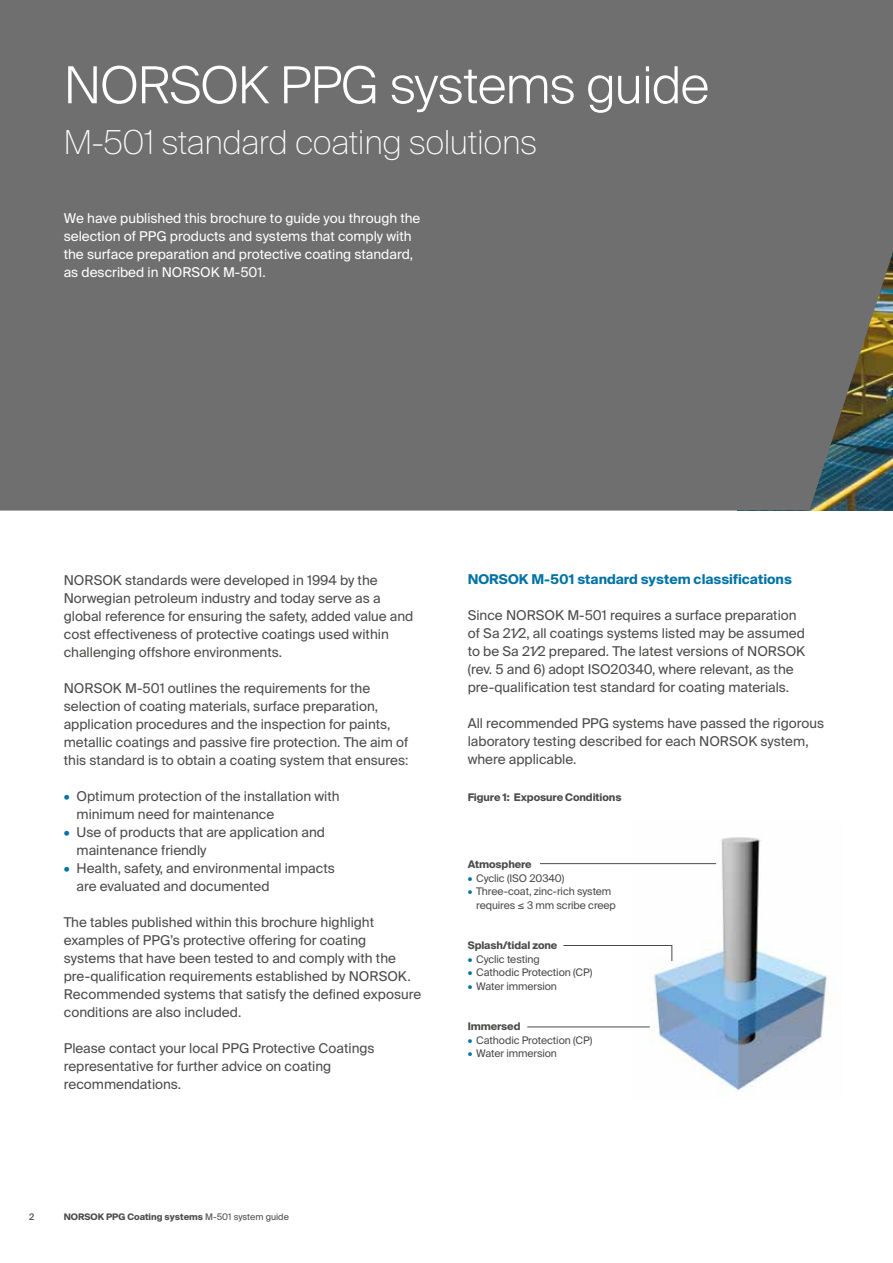
<style>
.page{position:relative;width:893px;height:1263px;background:#fff}
.page>*{position:absolute;margin:0;border:0;box-sizing:border-box;transform-origin:0 0}
.t1{font:300 51px "Suisse Intl";letter-spacing:-.015em;color:#fff}
.t2{font:100 33px "Suisse Intl";letter-spacing:-.01em;color:#fff}
.t3{font:13.5px/18px "Suisse Intl";color:#4a4a49}
.t4{font:13.5px/18px "Suisse Intl";color:#fff}
.t5{font:700 13.5px "Suisse Intl";color:#0073a5}
.t6{font:10.5px/13.5px "Suisse Intl";letter-spacing:-.01em;color:#4a4a49}
.t7{font:700 10.5px "Suisse Intl";letter-spacing:-.01em;color:#4a4a49}
.t8{font:700 9px "Suisse Intl";color:#4a4a49}
.t9{font:500 9px "Suisse Intl";color:#4a4a49}
.s1{color:#0073a5}
.s2{font-weight:400}
</style>
<div class="page">
<div style="left:0;top:0;width:893px;height:510px;background:#706f6f"></div>
<img style="left:634px;top:837px;width:197px;height:255px">
<hr style="left:540px;top:863px;width:176px;height:1px;background:#4a4a49">
<hr style="left:527px;top:1026px;width:123px;height:1px;background:#4a4a49">
<svg style="left:563px;top:945px;width:110px;height:17px"></svg>
<h1 class="t1" style="left:64px;top:56px;width:647px">NORSOK PPG systems guide</h1>
<h2 class="t2" style="left:64px;top:123px;width:475px">M-501 standard coating solutions</h2>
<p class="t4" style="left:64px;top:210px;width:358px">We have published this brochure to guide you through the selection of PPG products and systems that comply with the surface preparation and protective coating standard, as described in NORSOK M-501.</p>
<p class="t3" style="left:64px;top:571px;width:351px">NORSOK standards were developed in 1994 by the Norwegian petroleum industry and today serve as a global reference for ensuring the safety, added value and cost effectiveness of protective coatings used within challenging offshore environments.</p>
<p class="t3" style="left:64px;top:679px;width:346px">NORSOK M-501 outlines the requirements for the selection of coating materials, surface preparation, application procedures and the inspection for paints, metallic coatings and passive fire protection. The aim of this standard is to obtain a coating system that ensures:</p>
<p class="t3" style="left:77px;top:787px;width:265px;text-indent:-13px"><span class="s1">•</span> Optimum protection of the installation with minimum need for maintenance</p>
<p class="t3" style="left:77px;top:823px;width:250px;text-indent:-13px"><span class="s1">•</span> Use of products that are application and maintenance friendly</p>
<p class="t3" style="left:77px;top:859px;width:260px;text-indent:-13px"><span class="s1">•</span> Health, safety, and environmental impacts are evaluated and documented</p>
<p class="t3" style="left:64px;top:913px;width:359px">The tables published within this brochure highlight examples of PPG’s protective offering for coating systems that have been tested to and comply with the pre-qualification requirements established by NORSOK.<br>Recommended systems that satisfy the defined exposure conditions are also included.</p>
<p class="t3" style="left:64px;top:1039px;width:312px">Please contact your local PPG Protective Coatings representative for further advice on coating recommendations.</p>
<p class="t5" style="left:468px;top:572px;width:326px">NORSOK M-501 standard system classifications</p>
<p class="t3" style="left:468px;top:607px;width:339px">Since NORSOK M-501 requires a surface preparation of Sa 21⁄2, all coatings systems listed may be assumed to be Sa 21⁄2 prepared. The latest versions of NORSOK (rev. 5 and 6) adopt ISO20340, where relevant, as the pre-qualification test standard for coating materials.</p>
<p class="t3" style="left:468px;top:715px;width:358px">All recommended PPG systems have passed the rigorous laboratory testing described for each NORSOK system, where applicable.</p>
<p class="t7" style="left:468px;top:791px;width:155px">Figure 1: Exposure Conditions</p>
<p class="t7" style="left:468px;top:858px;width:66px">Atmosphere</p>
<p class="t6" style="left:468px;top:871px;width:98px"><span class="s1">•</span> Cyclic (ISO 20340)</p>
<p class="t6" style="left:476px;top:885px;width:141px;text-indent:-9px"><span class="s1">•</span> Three-coat, zinc-rich system requires ≤ 3 mm scribe creep</p>
<p class="t7" style="left:468px;top:939px;width:91px">Splash/tidal zone</p>
<p class="t6" style="left:468px;top:952px;width:73px"><span class="s1">•</span> Cyclic testing</p>
<p class="t6" style="left:468px;top:966px;width:126px"><span class="s1">•</span> Cathodic Protection (CP)</p>
<p class="t6" style="left:468px;top:979px;width:91px"><span class="s1">•</span> Water immersion</p>
<p class="t7" style="left:468px;top:1020px;width:54px">Immersed</p>
<p class="t6" style="left:468px;top:1033px;width:126px"><span class="s1">•</span> Cathodic Protection (CP)</p>
<p class="t6" style="left:468px;top:1047px;width:91px"><span class="s1">•</span> Water immersion</p>
<p class="t9" style="left:29px;top:1212px;width:7px">2</p>
<p class="t8" style="left:64px;top:1212px;width:227px">NORSOK PPG Coating systems <span class="s2">M-501 system guide</span></p>
</div>
